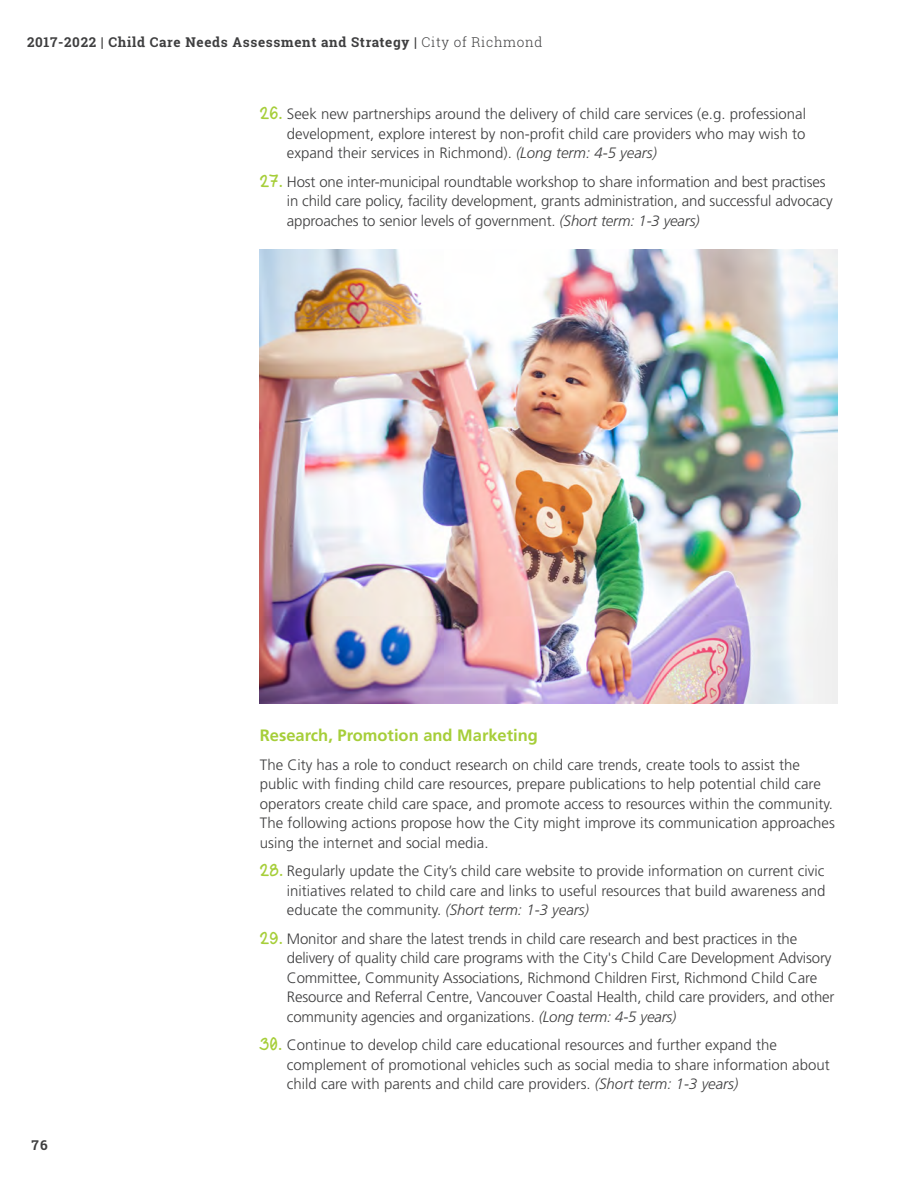
<style>
.page{position:relative;width:918px;height:1188px;background:#fff}
.page>*{position:absolute;margin:0;border:0;box-sizing:border-box;transform-origin:0 0}
.Heading_3_-_Green_Sm{font:700 16.5px "Frutiger LT Std";color:#a6ce39}
.Body{font:300 15px/19.5px "Frutiger LT Std";color:#3e3e3f}
.t1{font:700 13.5px "Roboto Slab";letter-spacing:.05em;color:#3e3e3f}
.s1{font-weight:300}
.s2{font-family:"Swagger";font-weight:700;font-size:18px;color:#a6ce39}
.s3{font-style:italic}
</style>
<div class="page">
<img style="left:260px;top:250px;width:577px;height:453px">
<p class="t1" style="left:27px;top:32px;width:517px">2017-2022 | Child Care Needs Assessment and Strategy | <span class="s1">City of Richmond</span></p>
<p class="Body" style="left:287px;top:105px;width:521px;text-align:justify;text-indent:-27px"><span class="s2">26.</span> Seek new partnerships around the delivery of child care services (e.g. professional development, explore interest by non-profit child care providers who may wish to expand their services in Richmond). <span class="s3">(Long term: 4-5 years)</span></p>
<p class="Body" style="left:287px;top:172px;width:547px;text-indent:-27px"><span class="s2">27.</span> Host one inter-municipal roundtable workshop to share information and best practises in child care policy, facility development, grants administration, and successful advocacy approaches to senior levels of government. <span class="s3">(Short term: 1-3 years)</span></p>
<p class="t1" style="left:32px;top:1136px;width:18px">76</p>
<p class="Heading_3_-_Green_Sm" style="left:260px;top:726px;width:280px">Research, Promotion and Marketing</p>
<p class="Body" style="left:260px;top:755px;width:577px">The City has a role to conduct research on child care trends, create tools to assist the public with finding child care resources, prepare publications to help potential child care operators create child care space, and promote access to resources within the community.<br>The following actions propose how the City might improve its communication approaches using the internet and social media.</p>
<p class="Body" style="left:287px;top:861px;width:540px;text-align:justify;text-indent:-27px"><span class="s2">28.</span> Regularly update the City’s child care website to provide information on current civic initiatives related to child care and links to useful resources that build awareness and educate the community. <span class="s3">(Short term: 1-3 years)</span></p>
<p class="Body" style="left:287px;top:929px;width:549px;text-indent:-27px"><span class="s2">29.</span> Monitor and share the latest trends in child care research and best practices in the delivery of quality child care programs with the City's Child Care Development Advisory Committee, Community Associations, Richmond Children First, Richmond Child Care Resource and Referral Centre, Vancouver Coastal Health, child care providers, and other community agencies and organizations. <span class="s3">(Long term: 4-5 years)</span></p>
<p class="Body" style="left:287px;top:1035px;width:544px;text-indent:-27px"><span class="s2">30.</span> Continue to develop child care educational resources and further expand the complement of promotional vehicles such as social media to share information about child care with parents and child care providers. <span class="s3">(Short term: 1-3 years)</span></p>
</div>
